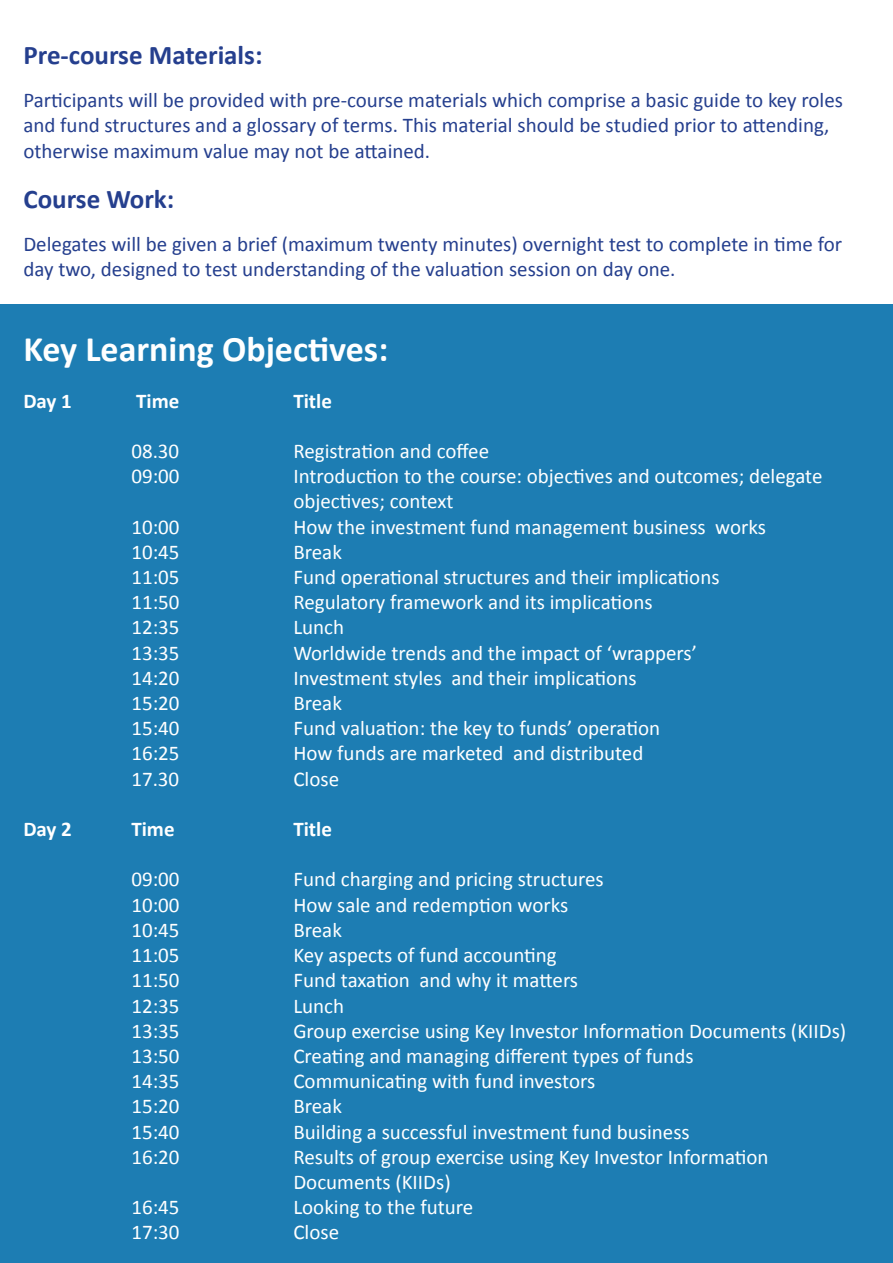
<style>
.page{position:relative;width:893px;height:1263px;background:#fff}
.page>*{position:absolute;margin:0;border:0;box-sizing:border-box;transform-origin:0 0}
.t1{font:700 36px "Calibri";color:#fff}
.t2{font:700 27px "Calibri";color:#253f8e}
.t3{font:21px/25.2px "Calibri";color:#fff}
.t4{font:21px/25.2px "Calibri";color:#253f8e}
.t5{font:700 21px "Calibri";color:#fff}
</style>
<div class="page">
<div style="left:0;top:304px;width:893px;height:959px;background:#1d7db3"></div>
<p class="t2" style="left:23px;top:38px;width:241px">Pre-course Materials:</p>
<p class="t4" style="left:23px;top:88px;width:821px">Participants will be provided with pre-course materials which comprise a basic guide to key roles and fund structures and a glossary of terms. This material should be studied prior to attending, otherwise maximum value may not be attained.</p>
<p class="t2" style="left:23px;top:182px;width:152px">Course Work:</p>
<p class="t4" style="left:23px;top:232px;width:820px">Delegates will be given a brief (maximum twenty minutes) overnight test to complete in time for day two, designed to test understanding of the valuation session on day one.</p>
<p class="t1" style="left:23px;top:326px;width:366px">Key Learning Objectives:</p>
<p class="t5" style="left:23px;top:387px;width:50px">Day 1</p>
<p class="t5" style="left:136px;top:387px;width:45px">Time</p>
<p class="t5" style="left:293px;top:387px;width:40px">Title</p>
<p class="t3" style="left:131px;top:438px;width:49px">08.30</p>
<p class="t3" style="left:293px;top:438px;width:197px">Registration and coffee</p>
<p class="t3" style="left:131px;top:464px;width:50px">09:00</p>
<p class="t3" style="left:293px;top:464px;width:531px">Introduction to the course: objectives and outcomes; delegate objectives; context</p>
<p class="t3" style="left:131px;top:514px;width:50px">10:00</p>
<p class="t3" style="left:293px;top:514px;width:474px">How the investment fund management business works</p>
<p class="t3" style="left:131px;top:539px;width:50px">10:45</p>
<p class="t3" style="left:293px;top:539px;width:50px">Break</p>
<p class="t3" style="left:131px;top:564px;width:50px">11:05</p>
<p class="t3" style="left:293px;top:564px;width:428px">Fund operational structures and their implications</p>
<p class="t3" style="left:131px;top:590px;width:50px">11:50</p>
<p class="t3" style="left:293px;top:590px;width:361px">Regulatory framework and its implications</p>
<p class="t3" style="left:131px;top:615px;width:50px">12:35</p>
<p class="t3" style="left:293px;top:615px;width:52px">Lunch</p>
<p class="t3" style="left:131px;top:640px;width:50px">13:35</p>
<p class="t3" style="left:293px;top:640px;width:405px">Worldwide trends and the impact of ‘wrappers’</p>
<p class="t3" style="left:131px;top:665px;width:50px">14:20</p>
<p class="t3" style="left:293px;top:665px;width:345px">Investment styles and their implications</p>
<p class="t3" style="left:131px;top:690px;width:50px">15:20</p>
<p class="t3" style="left:293px;top:690px;width:50px">Break</p>
<p class="t3" style="left:131px;top:716px;width:50px">15:40</p>
<p class="t3" style="left:293px;top:716px;width:368px">Fund valuation: the key to funds’ operation</p>
<p class="t3" style="left:131px;top:741px;width:50px">16:25</p>
<p class="t3" style="left:293px;top:741px;width:351px">How funds are marketed and distributed</p>
<p class="t3" style="left:131px;top:766px;width:49px">17.30</p>
<p class="t3" style="left:293px;top:766px;width:47px">Close</p>
<p class="t5" style="left:23px;top:816px;width:50px">Day 2</p>
<p class="t5" style="left:131px;top:816px;width:45px">Time</p>
<p class="t5" style="left:293px;top:816px;width:40px">Title</p>
<p class="t3" style="left:131px;top:867px;width:50px">09:00</p>
<p class="t3" style="left:293px;top:867px;width:312px">Fund charging and pricing structures</p>
<p class="t3" style="left:131px;top:892px;width:50px">10:00</p>
<p class="t3" style="left:293px;top:892px;width:276px">How sale and redemption works</p>
<p class="t3" style="left:131px;top:917px;width:50px">10:45</p>
<p class="t3" style="left:293px;top:917px;width:50px">Break</p>
<p class="t3" style="left:131px;top:942px;width:50px">11:05</p>
<p class="t3" style="left:293px;top:942px;width:265px">Key aspects of fund accounting</p>
<p class="t3" style="left:131px;top:968px;width:50px">11:50</p>
<p class="t3" style="left:293px;top:968px;width:286px">Fund taxation and why it matters</p>
<p class="t3" style="left:131px;top:993px;width:50px">12:35</p>
<p class="t3" style="left:293px;top:993px;width:52px">Lunch</p>
<p class="t3" style="left:131px;top:1018px;width:50px">13:35</p>
<p class="t3" style="left:293px;top:1018px;width:554px">Group exercise using Key Investor Information Documents (KIIDs)</p>
<p class="t3" style="left:131px;top:1043px;width:50px">13:50</p>
<p class="t3" style="left:293px;top:1043px;width:402px">Creating and managing different types of funds</p>
<p class="t3" style="left:131px;top:1068px;width:50px">14:35</p>
<p class="t3" style="left:293px;top:1068px;width:303px">Communicating with fund investors</p>
<p class="t3" style="left:131px;top:1094px;width:50px">15:20</p>
<p class="t3" style="left:293px;top:1094px;width:50px">Break</p>
<p class="t3" style="left:131px;top:1119px;width:50px">15:40</p>
<p class="t3" style="left:293px;top:1119px;width:398px">Building a successful investment fund business</p>
<p class="t3" style="left:131px;top:1144px;width:50px">16:20</p>
<p class="t3" style="left:293px;top:1144px;width:477px">Results of group exercise using Key Investor Information<br>Documents (KIIDs)</p>
<p class="t3" style="left:131px;top:1194px;width:50px">16:45</p>
<p class="t3" style="left:293px;top:1194px;width:181px">Looking to the future</p>
<p class="t3" style="left:131px;top:1220px;width:50px">17:30</p>
<p class="t3" style="left:293px;top:1220px;width:47px">Close</p>
</div>
